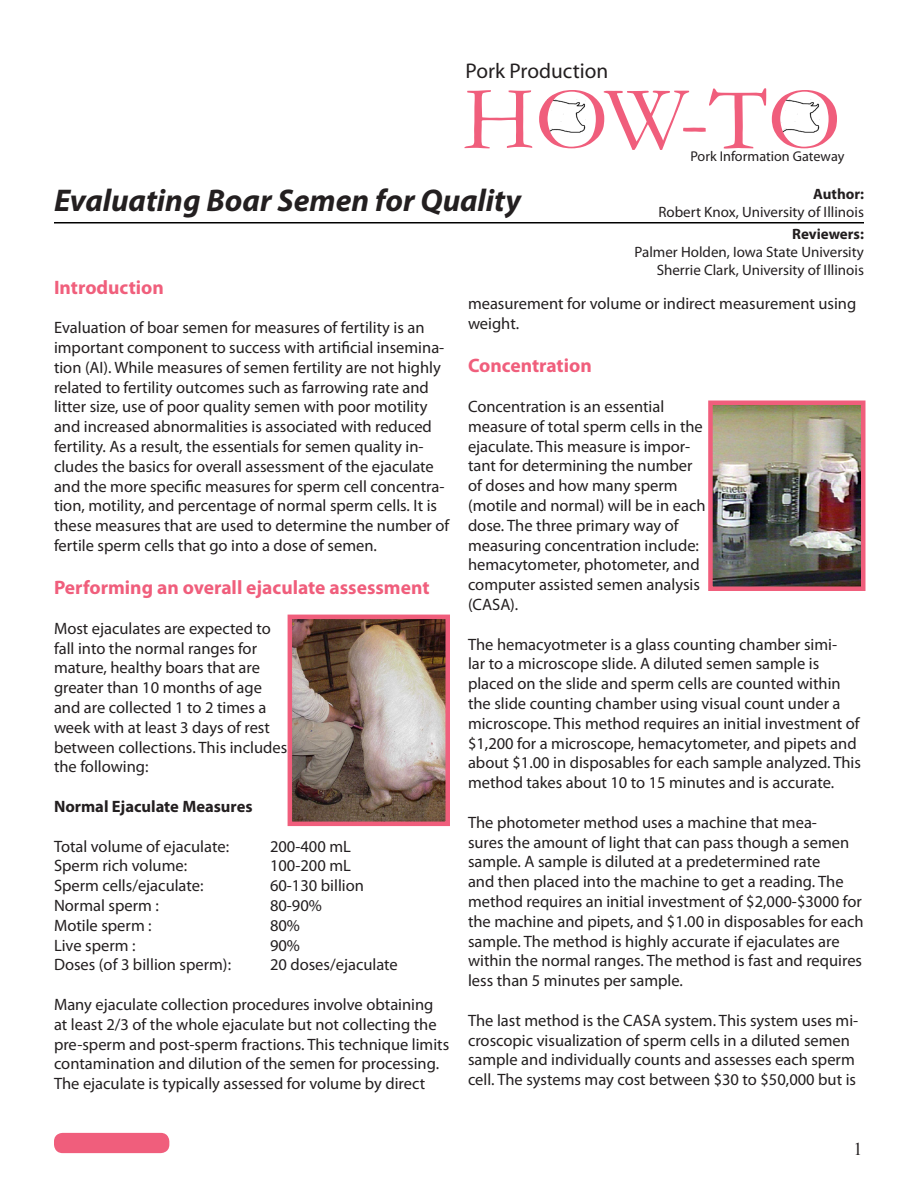
<style>
.page{position:relative;width:918px;height:1188px;background:#fff}
.page>*{position:absolute;margin:0;border:0;box-sizing:border-box;transform-origin:0 0}
.t1{font:91.05px "Garamond";color:#f05e7c;scale:1.04 1}
.t2{font:italic 700 31.5px "Myriad Pro";color:#231f20}
.t3{font:21.3px "Myriad";color:#231f20}
.t4{font:700 19.5px "Myriad Pro";color:#f05e7c}
.t5{font:700 19.5px "Myriad Pro";color:#f05f7c}
.t6{font:18px "Times New Roman";color:#231f20}
.t7{font:16.5px/19.8px "Myriad Pro";color:#231f20}
.t8{font:700 16.5px "Myriad Pro";color:#231f20}
.t9{font:15px "Myriad Pro";color:#231f20}
.t10{font:700 15px "Myriad Pro";color:#231f20}
.t11{font:14.25px "Myriad";color:#231f20}
</style>
<div class="page">
<hr style="left:54px;top:222px;width:810px;height:2px;background:#000">
<img style="left:293px;top:620px;width:152px;height:201px">
<div style="left:288px;top:615px;width:162px;height:211px;border:4px solid #f05e7c"></div>
<img style="left:713px;top:405px;width:148px;height:181px">
<div style="left:708px;top:400px;width:158px;height:191px;border:4px solid #f05e7c"></div>
<img style="left:548px;top:100px;width:38px;height:33px">
<img style="left:781px;top:100px;width:39px;height:33px">
<div style="left:54px;top:1133px;width:115px;height:20px;background:#f05e7c;border-radius:9px"></div>
<p class="t3" style="left:466px;top:60px;width:144px">Pork Production</p>
<p class="t1" style="left:463px;top:64px;width:366px">HOW-TO</p>
<p class="t11" style="left:690px;top:149px;width:156px">Pork Information Gateway</p>
<p class="t2" style="left:54px;top:180px;width:469px">Evaluating Boar Semen for Quality</p>
<p class="t10" style="left:813px;top:184px;width:52px">Author:</p>
<p class="t9" style="left:658px;top:202px;width:207px">Robert Knox, University of Illinois</p>
<p class="t10" style="left:792px;top:224px;width:73px">Reviewers:</p>
<p class="t9" style="left:635px;top:243px;width:231px">Palmer Holden, Iowa State University</p>
<p class="t9" style="left:657px;top:261px;width:209px">Sherrie Clark, University of Illinois</p>
<p class="t5" style="left:54px;top:274px;width:111px">Introduction</p>
<p class="t7" style="left:54px;top:318px;width:397px">Evaluation of boar semen for measures of fertility is an important component to success with artificial insemina&shy;tion (AI). While measures of semen fertility are not highly related to fertility outcomes such as farrowing rate and litter size, use of poor quality semen with poor motility and increased abnormalities is associated with reduced fertility. As a result, the essentials for semen quality in&shy;cludes the basics for overall assessment of the ejaculate and the more specific measures for sperm cell concentra&shy;tion, motility, and percentage of normal sperm cells. It is these measures that are used to determine the number of fertile sperm cells that go into a dose of semen.</p>
<p class="t4" style="left:54px;top:575px;width:377px">Performing an overall ejaculate assessment</p>
<p class="t7" style="left:54px;top:618px;width:235px">Most ejaculates are expected to fall into the normal ranges for mature, healthy boars that are greater than 10 months of age and are collected 1 to 2 times a week with at least 3 days of rest between collections. This includes the following:</p>
<p class="t8" style="left:54px;top:796px;width:200px">Normal Ejaculate Measures</p>
<p class="t7" style="left:54px;top:836px;width:177px">Total volume of ejaculate:</p>
<p class="t7" style="left:270px;top:836px;width:82px">200-400 mL</p>
<p class="t7" style="left:54px;top:856px;width:135px">Sperm rich volume:</p>
<p class="t7" style="left:270px;top:856px;width:82px">100-200 mL</p>
<p class="t7" style="left:54px;top:876px;width:151px">Sperm cells/ejaculate:</p>
<p class="t7" style="left:270px;top:876px;width:96px">60-130 billion</p>
<p class="t7" style="left:54px;top:895px;width:106px">Normal sperm :</p>
<p class="t7" style="left:270px;top:895px;width:53px">80-90%</p>
<p class="t7" style="left:54px;top:915px;width:99px">Motile sperm :</p>
<p class="t7" style="left:270px;top:915px;width:31px">80%</p>
<p class="t7" style="left:54px;top:935px;width:83px">Live sperm :</p>
<p class="t7" style="left:270px;top:935px;width:31px">90%</p>
<p class="t7" style="left:54px;top:955px;width:179px">Doses (of 3 billion sperm):</p>
<p class="t7" style="left:270px;top:955px;width:129px">20 doses/ejaculate</p>
<p class="t7" style="left:54px;top:994px;width:397px">Many ejaculate collection procedures involve obtaining at least 2/3 of the whole ejaculate but not collecting the pre-sperm and post-sperm fractions. This technique limits contamination and dilution of the semen for processing.<br>The ejaculate is typically assessed for volume by direct</p>
<p class="t7" style="left:468px;top:294px;width:390px">measurement for volume or indirect measurement using weight.</p>
<p class="t4" style="left:468px;top:353px;width:125px">Concentration</p>
<p class="t7" style="left:468px;top:396px;width:239px">Concentration is an essential measure of total sperm cells in the ejaculate. This measure is impor&shy;tant for determining the number of doses and how many sperm (motile and normal) will be in each dose. The three primary way of measuring concentration include: hemacytometer, photometer, and computer assisted semen analysis (CASA).</p>
<p class="t7" style="left:468px;top:634px;width:395px">The hemacyotmeter is a glass counting chamber simi-<br>lar to a microscope slide. A diluted semen sample is placed on the slide and sperm cells are counted within the slide counting chamber using visual count under a microscope. This method requires an initial investment of $1,200 for a microscope, hemacytometer, and pipets and about $1.00 in disposables for each sample analyzed. This method takes about 10 to 15 minutes and is accurate.</p>
<p class="t7" style="left:468px;top:812px;width:397px">The photometer method uses a machine that mea-<br>sures the amount of light that can pass though a semen sample. A sample is diluted at a predetermined rate<br>and then placed into the machine to get a reading. The method requires an initial investment of $2,000-$3000 for the machine and pipets, and $1.00 in disposables for each sample. The method is highly accurate if ejaculates are within the normal ranges. The method is fast and requires less than 5 minutes per sample.</p>
<p class="t7" style="left:468px;top:1010px;width:392px">The last method is the CASA system. This system uses mi&shy;croscopic visualization of sperm cells in a diluted semen sample and individually counts and assesses each sperm cell. The systems may cost between $30 to $50,000 but is</p>
<p class="t6" style="left:854px;top:1137px;width:10px">1</p>
</div>
